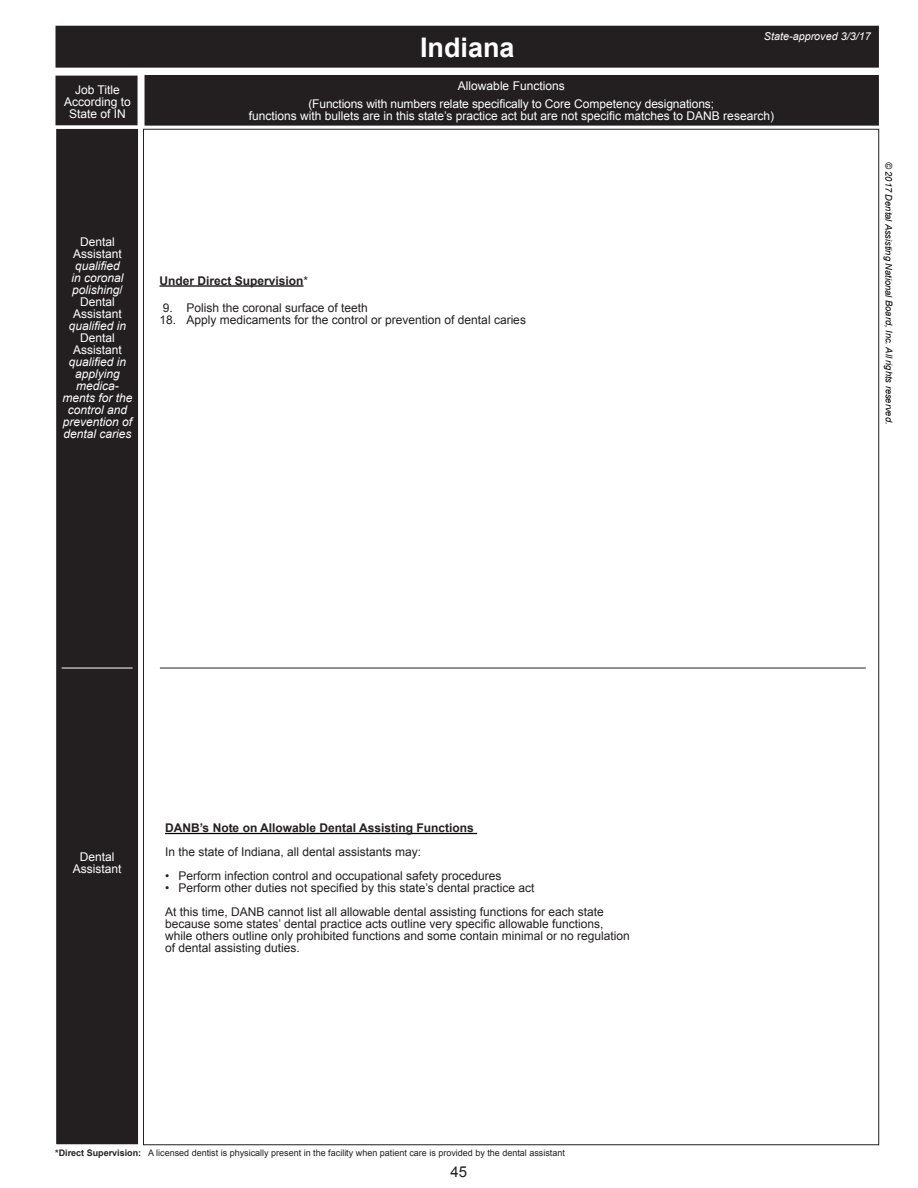
<style>
.page{position:relative;width:918px;height:1188px;background:#fff}
.page>*{position:absolute;margin:0;border:0;box-sizing:border-box;transform-origin:0 0}
.t1{font:700 27px "Arial";color:#fff}
.t2{font:15px "Arial";color:#231f20}
.Body_Text_2{font:12px/12px "Arial";color:#231f20}
.t3{font:12px/12px "Arial";color:#fff;text-align:center}
.t4{font:italic 12px/12px "Arial";color:#fff;text-align:center}
.Body_Text_2-2{font:700 12px "Arial";color:#231f20}
.t5{font:italic 10.8px "Arial";color:#fff}
.t6{font:italic 9.3px "Arial";color:#000}
.Body_Text_2-3{font:9px "Arial";color:#231f20}
.s1{font-style:normal}
.s2{font-weight:400}
.s3{font-weight:700}
</style>
<div class="page">
<div style="left:56px;top:128px;width:83px;height:1017px;background:#231f20"></div>
<div style="left:56px;top:128px;width:83px;height:1017px;border:1px solid #fff"></div>
<div style="left:56px;top:26px;width:822px;height:41px;background:#231f20"></div>
<div style="left:56px;top:26px;width:823px;height:42px;border:2px solid #231f20"></div>
<div style="left:145px;top:76px;width:733px;height:49px;background:#231f20"></div>
<div style="left:145px;top:75px;width:734px;height:51px;border:2px solid #231f20"></div>
<div style="left:56px;top:76px;width:81px;height:49px;background:#231f20"></div>
<hr style="left:165px;top:833px;width:312px;height:1px;background:#000">
<hr style="left:62px;top:668px;width:71px;height:1px;background:#fff">
<hr style="left:160px;top:668px;width:706px;height:1px;background:#231f20">
<hr style="left:160px;top:285px;width:144px;height:2px;background:#000">
<p class="t3" style="left:64px;top:84px;width:68px">Job Title<br>According to<br>State of IN</p>
<p class="t3" style="left:80px;top:236px;width:36px">Dental</p>
<p class="t4" style="left:71px;top:248px;width:54px"><span class="s1">Assistant </span>qualified in coronal polishing<span class="s1">/</span></p>
<p class="t3" style="left:80px;top:296px;width:36px">Dental</p>
<p class="t4" style="left:69px;top:308px;width:59px"><span class="s1">Assistant </span>qualified in</p>
<p class="t3" style="left:80px;top:332px;width:36px">Dental</p>
<p class="t4" style="left:69px;top:344px;width:59px"><span class="s1">Assistant </span>qualified in</p>
<p class="t4" style="left:62px;top:368px;width:72px">applying medica&shy;ments for the control and prevention of dental caries</p>
<p class="t1" style="left:420px;top:29px;width:96px">Indiana</p>
<p class="t5" style="left:764px;top:29px;width:108px">State-approved 3/3/17</p>
<p class="t3" style="left:458px;top:80px;width:108px">Allowable Functions</p>
<p class="t3" style="left:308px;top:98px;width:407px">(Functions with numbers relate specifically to Core Competency designations;</p>
<p class="t3" style="left:249px;top:110px;width:527px">functions with bullets are in this state’s practice act but are not specific matches to DANB research)</p>
<p class="Body_Text_2-2" style="left:160px;top:273px;width:150px">Under Direct Supervision<span class="s2">*</span></p>
<p class="Body_Text_2" style="left:163px;top:302px;width:207px">9. Polish the coronal surface of teeth</p>
<p class="Body_Text_2" style="left:160px;top:314px;width:368px">18. Apply medicaments for the control or prevention of dental caries</p>
<p class="t6" style="left:895px;top:162px;width:264px;rotate:90deg">© 2017 Dental Assisting National Board, Inc. All rights reserved.</p>
<p class="t3" style="left:80px;top:851px;width:36px">Dental</p>
<p class="t3" style="left:73px;top:863px;width:50px">Assistant</p>
<p class="Body_Text_2-2" style="left:165px;top:820px;width:310px">DANB’s Note on Allowable Dental Assisting Functions</p>
<p class="Body_Text_2" style="left:165px;top:846px;width:258px">In the state of Indiana, all dental assistants may:</p>
<p class="Body_Text_2" style="left:165px;top:870px;width:338px">• Perform infection control and occupational safety procedures</p>
<p class="Body_Text_2" style="left:165px;top:882px;width:371px">• Perform other duties not specified by this state’s dental practice act</p>
<p class="Body_Text_2" style="left:165px;top:906px;width:466px">At this time, DANB cannot list all allowable dental assisting functions for each state because some states’ dental practice acts outline very specific allowable functions, while others outline only prohibited functions and some contain minimal or no regulation of dental assisting duties.</p>
<p class="Body_Text_2-3" style="left:55px;top:1147px;width:511px"><span class="s3">*Direct Supervision:</span> A licensed dentist is physically present in the facility when patient care is provided by the dental assistant</p>
<p class="t2" style="left:451px;top:1162px;width:18px">45</p>
</div>
